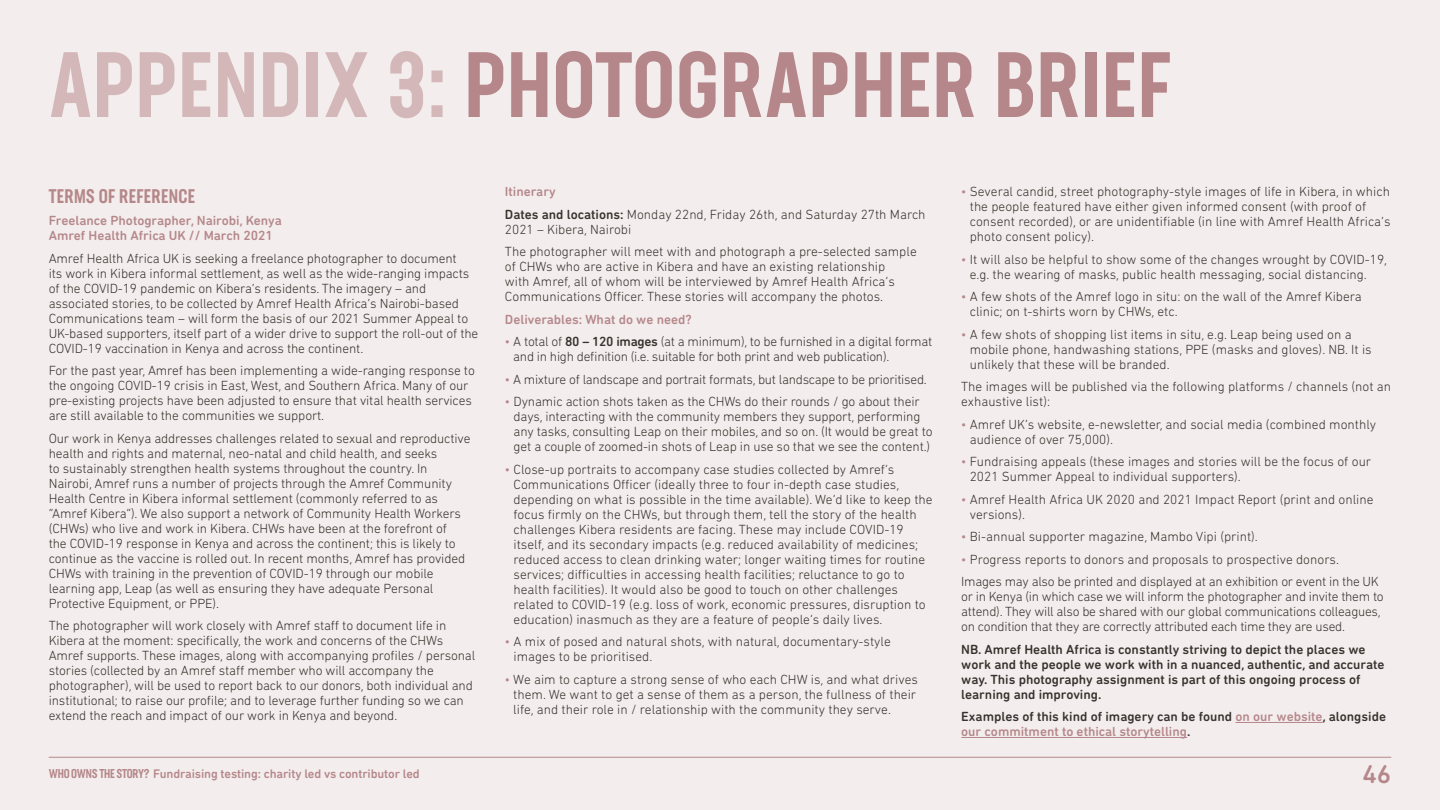
<style>
.page{position:relative;width:1440px;height:810px;background:#f4eded}
.page>*{position:absolute;margin:0;border:0;box-sizing:border-box;transform-origin:0 0}
.t1{font:500 91.5px "Neusa Next Std Compact";letter-spacing:.01em;color:#b5878a}
.t2{font:500 26.25px "DIN Next Rounded LT Pro";color:#b5878a}
.t3{font:500 19.5px "Neusa Next Std Compact";letter-spacing:.01em;color:#b5878a}
.t4{font:300 13.5px/15px "DIN Next Rounded LT Pro";letter-spacing:-.01em;color:#37322d}
.t5{font:500 13.5px/15px "DIN Next Rounded LT Pro";color:#37322d}
.t6{font:500 13.5px/15px "DIN Next Rounded LT Pro";color:#b5878a}
.t7{font:500 12.67px "DIN Next Rounded LT Pro";letter-spacing:-.01em;color:#b5878a}
.s1{color:#d3b7b9}
.s2{font-weight:500;color:#b5878a}
.s3{font-weight:500}
.s4{color:#b5878a}
.s5{font-family:"Neusa Next Std Compact"}
</style>
<div class="page">
<hr style="left:1235px;top:722px;width:88px;height:1px;background:#b5878a">
<hr style="left:961px;top:737px;width:226px;height:1px;background:#b5878a">
<hr style="left:49px;top:757px;width:1342px;height:1px;background:#b5878a">
<h1 class="t1" style="left:49px;top:27px;width:1124px"><span class="s1">APPENDIX 3:</span> PHOTOGRAPHER BRIEF</h1>
<h3 class="t3" style="left:49px;top:184px;width:148px">TERMS OF REFERENCE</h3>
<p class="t6" style="left:49px;top:213px;width:234px">Freelance Photographer, Nairobi, Kenya<br>Amref Health Africa UK // March 2021</p>
<p class="t4" style="left:49px;top:251px;width:431px">Amref Health Africa UK is seeking a freelance photographer to document<br>its work in Kibera informal settlement, as well as the wide-ranging impacts of the COVID-19 pandemic on Kibera’s residents. The imagery – and associated stories, to be collected by Amref Health Africa’s Nairobi-based Communications team – will form the basis of our 2021 Summer Appeal to UK-based supporters, itself part of a wider drive to support the roll-out of the COVID-19 vaccination in Kenya and across the continent.</p>
<p class="t4" style="left:49px;top:363px;width:428px">For the past year, Amref has been implementing a wide-ranging response to the ongoing COVID-19 crisis in East, West, and Southern Africa. Many of our pre-existing projects have been adjusted to ensure that vital health services are still available to the communities we support.</p>
<p class="t4" style="left:49px;top:431px;width:423px">Our work in Kenya addresses challenges related to sexual and reproductive health and rights and maternal, neo-natal and child health, and seeks<br>to sustainably strengthen health systems throughout the country. In Nairobi, Amref runs a number of projects through the Amref Community Health Centre in Kibera informal settlement (commonly referred to as “Amref Kibera”). We also support a network of Community Health Workers (CHWs) who live and work in Kibera. CHWs have been at the forefront of<br>the COVID-19 response in Kenya and across the continent; this is likely to continue as the vaccine is rolled out. In recent months, Amref has provided CHWs with training in the prevention of COVID-19 through our mobile learning app, Leap (as well as ensuring they have adequate Personal Protective Equipment, or PPE).</p>
<p class="t4" style="left:49px;top:618px;width:428px">The photographer will work closely with Amref staff to document life in Kibera at the moment: specifically, the work and concerns of the CHWs Amref supports. These images, along with accompanying profiles / personal stories (collected by an Amref staff member who will accompany the photographer), will be used to report back to our donors, both individual and institutional; to raise our profile; and to leverage further funding so we can extend the reach and impact of our work in Kenya and beyond.</p>
<p class="t4" style="left:505px;top:180px;width:422px;line-height:22.5px"><span class="s2">Itinerary<br></span><span class="s3">Dates and locations:</span> Monday 22nd, Friday 26th, and Saturday 27th March</p>
<p class="t4" style="left:505px;top:218px;width:413px;line-height:22.5px">2021 – Kibera, Nairobi<br>The photographer will meet with and photograph a pre-selected sample</p>
<p class="t4" style="left:505px;top:259px;width:391px">of CHWs who are active in Kibera and have an existing relationship with Amref, all of whom will be interviewed by Amref Health Africa’s<br>Communications Officer. These stories will accompany the photos.</p>
<p class="t6" style="left:505px;top:311px;width:188px">Deliverables: What do we need?</p>
<p class="t4" style="left:513px;top:334px;width:420px;text-indent:-8px"><span class="s4">•</span> A total of <span class="s3">80 – 120 images</span> (at a minimum), to be furnished in a digital format and in high definition (i.e. suitable for both print and web publication).</p>
<p class="t4" style="left:505px;top:371px;width:423px"><span class="s4">•</span> A mixture of landscape and portrait formats, but landscape to be prioritised.</p>
<p class="t4" style="left:514px;top:394px;width:421px;text-indent:-9px"><span class="s4">•</span> Dynamic action shots taken as the CHWs do their rounds / go about their days, interacting with the community members they support, performing any tasks, consulting Leap on their mobiles, and so on. (It would be great to get a couple of zoomed-in shots of Leap in use so that we see the content.)</p>
<p class="t4" style="left:514px;top:461px;width:421px;text-indent:-9px"><span class="s4">•</span> Close-up portraits to accompany case studies collected by Amref’s Communications Officer (ideally three to four in-depth case studies, depending on what is possible in the time available). We’d like to keep the focus firmly on the CHWs, but through them, tell the story of the health challenges Kibera residents are facing. These may include COVID-19 itself, and its secondary impacts (e.g. reduced availability of medicines; reduced access to clean drinking water; longer waiting times for routine services; difficulties in accessing health facilities; reluctance to go to health facilities). It would also be good to touch on other challenges related to COVID-19 (e.g. loss of work, economic pressures, disruption to education) inasmuch as they are a feature of people’s daily lives.</p>
<p class="t4" style="left:514px;top:634px;width:379px;text-indent:-9px"><span class="s4">•</span> A mix of posed and natural shots, with natural, documentary-style images to be prioritised.</p>
<p class="t4" style="left:513px;top:671px;width:406px;text-indent:-8px"><span class="s4">•</span> We aim to capture a strong sense of who each CHW is, and what drives them. We want to get a sense of them as a person, the fullness of their life, and their role in / relationship with the community they serve.</p>
<p class="t4" style="left:970px;top:184px;width:422px;text-indent:-9px"><span class="s4">•</span> Several candid, street photography-style images of life in Kibera, in which the people featured have either given informed consent (with proof of consent recorded), or are unidentifiable (in line with Amref Health Africa’s photo consent policy).</p>
<p class="t4" style="left:970px;top:251px;width:419px;text-indent:-9px"><span class="s4">•</span> It will also be helpful to show some of the changes wrought by COVID-19, e.g. the wearing of masks, public health messaging, social distancing.</p>
<p class="t4" style="left:970px;top:289px;width:394px;text-indent:-9px"><span class="s4">•</span> A few shots of the Amref logo in situ: on the wall of the Amref Kibera clinic; on t-shirts worn by CHWs, etc.</p>
<p class="t4" style="left:970px;top:326px;width:403px;text-indent:-9px"><span class="s4">•</span> A few shots of shopping list items in situ, e.g. Leap being used on a mobile phone, handwashing stations, PPE (masks and gloves). NB. It is unlikely that these will be branded.</p>
<p class="t4" style="left:961px;top:379px;width:432px">The images will be published via the following platforms / channels (not an exhaustive list):</p>
<p class="t4" style="left:970px;top:416px;width:408px;text-indent:-9px"><span class="s4">•</span> Amref UK’s website, e-newsletter, and social media (combined monthly audience of over 75,000).</p>
<p class="t4" style="left:970px;top:454px;width:403px;text-indent:-9px"><span class="s4">•</span> Fundraising appeals (these images and stories will be the focus of our<br>2021 Summer Appeal to individual supporters).</p>
<p class="t4" style="left:970px;top:491px;width:405px;text-indent:-9px"><span class="s4">•</span> Amref Health Africa UK 2020 and 2021 Impact Report (print and online versions).</p>
<p class="t4" style="left:961px;top:529px;width:298px"><span class="s4">•</span> Bi-annual supporter magazine, Mambo Vipi (print).</p>
<p class="t4" style="left:961px;top:548px;width:419px;line-height:22.5px"><span class="s4">•</span> Progress reports to donors and proposals to prospective donors.<br>Images may also be printed and displayed at an exhibition or event in the UK</p>
<p class="t4" style="left:961px;top:589px;width:424px">or in Kenya (in which case we will inform the photographer and invite them to attend). They will also be shared with our global communications colleagues, on condition that they are correctly attributed each time they are used.</p>
<p class="t5" style="left:961px;top:641px;width:425px">NB. Amref Health Africa is constantly striving to depict the places we work and the people we work with in a nuanced, authentic, and accurate way. This photography assignment is part of this ongoing process of learning and improving.</p>
<p class="t5" style="left:961px;top:709px;width:426px">Examples of this kind of imagery can be found <span class="s4">on our website</span>, alongside <span class="s4">our commitment to ethical storytelling</span>.</p>
<p class="t7" style="left:49px;top:766px;width:372px"><span class="s5">WHO OWNS THE STORY?</span> Fundraising testing: charity led vs contributor led</p>
<h2 class="t2" style="left:1362px;top:759px;width:30px">46</h2>
</div>
